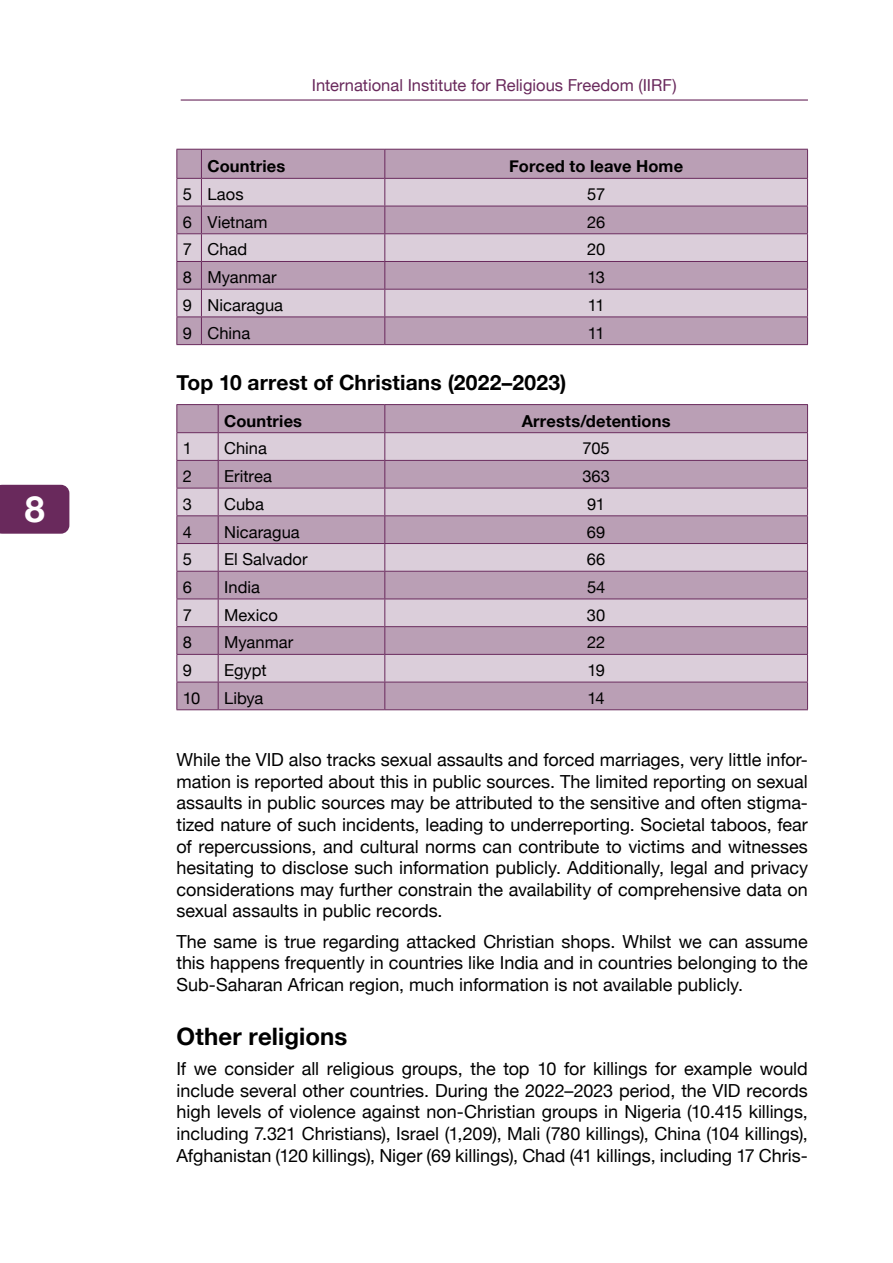
<style>
.page{position:relative;width:893px;height:1263px;background:#fff}
.page>*{position:absolute;margin:0;border:0;box-sizing:border-box;transform-origin:0 0}
.t1{font:700 36px "Helvetica Neue";color:#fff}
.t2{font:700 24px "Helvetica Neue";letter-spacing:.005em;color:#000}
.t3{font:700 21px "Helvetica Neue";letter-spacing:.01em;color:#000}
.t4{font:18px/21.6px "Helvetica Neue";color:#000;text-align:justify}
.t5{font:16.5px "Helvetica Neue";color:#000}
.t6{font:700 16.5px "Helvetica Neue";letter-spacing:.01em;color:#000}
.t7{font:16.5px "Helvetica Neue";color:#69295c}
</style>
<div class="page">
<div style="left:0;top:485px;width:69px;height:49px;background:#69295c"></div>
<hr style="left:181px;top:99px;width:627px;height:2px;background:#69295c">
<div style="left:202px;top:150px;width:605px;height:194px;background:#ba9fb5"></div>
<svg style="left:202px;top:179px;width:605px;height:137px;background:#cdbaca"></svg>
<hr style="left:201px;top:149px;width:184px;height:1px;background:#69295c">
<hr style="left:385px;top:149px;width:423px;height:1px;background:#69295c">
<hr style="left:201px;top:178px;width:184px;height:1px;background:#69295c">
<hr style="left:385px;top:178px;width:423px;height:1px;background:#69295c">
<hr style="left:201px;top:206px;width:184px;height:1px;background:#69295c">
<hr style="left:385px;top:206px;width:423px;height:1px;background:#69295c">
<hr style="left:201px;top:233px;width:184px;height:1px;background:#69295c">
<hr style="left:385px;top:233px;width:423px;height:1px;background:#69295c">
<hr style="left:201px;top:261px;width:184px;height:1px;background:#69295c">
<hr style="left:385px;top:261px;width:423px;height:1px;background:#69295c">
<hr style="left:201px;top:289px;width:184px;height:1px;background:#69295c">
<hr style="left:385px;top:289px;width:423px;height:1px;background:#69295c">
<hr style="left:201px;top:316px;width:184px;height:1px;background:#69295c">
<hr style="left:385px;top:316px;width:423px;height:1px;background:#69295c">
<svg style="left:384px;top:150px;width:1px;height:194px"></svg>
<svg style="left:807px;top:150px;width:1px;height:194px"></svg>
<svg style="left:176px;top:149px;width:26px;height:196px;background:#bea4b9"></svg>
<hr style="left:201px;top:344px;width:184px;height:1px;background:#69295c">
<hr style="left:385px;top:344px;width:423px;height:1px;background:#69295c">
<div style="left:177px;top:405px;width:630px;height:304px;background:#ba9fb5"></div>
<svg style="left:177px;top:433px;width:630px;height:249px;background:#cbb7c8"></svg>
<hr style="left:176px;top:404px;width:42px;height:1px;background:#69295c">
<hr style="left:218px;top:404px;width:167px;height:1px;background:#69295c">
<hr style="left:385px;top:404px;width:423px;height:1px;background:#69295c">
<hr style="left:176px;top:432px;width:42px;height:1px;background:#69295c">
<hr style="left:218px;top:432px;width:167px;height:1px;background:#69295c">
<hr style="left:385px;top:432px;width:423px;height:1px;background:#69295c">
<hr style="left:176px;top:460px;width:42px;height:1px;background:#69295c">
<hr style="left:218px;top:460px;width:167px;height:1px;background:#69295c">
<hr style="left:385px;top:460px;width:423px;height:1px;background:#69295c">
<hr style="left:176px;top:488px;width:42px;height:1px;background:#69295c">
<hr style="left:218px;top:488px;width:167px;height:1px;background:#69295c">
<hr style="left:385px;top:488px;width:423px;height:1px;background:#69295c">
<hr style="left:176px;top:515px;width:42px;height:1px;background:#69295c">
<hr style="left:218px;top:515px;width:167px;height:1px;background:#69295c">
<hr style="left:385px;top:515px;width:423px;height:1px;background:#69295c">
<hr style="left:176px;top:543px;width:42px;height:1px;background:#69295c">
<hr style="left:218px;top:543px;width:167px;height:1px;background:#69295c">
<hr style="left:385px;top:543px;width:423px;height:1px;background:#69295c">
<hr style="left:176px;top:571px;width:42px;height:1px;background:#69295c">
<hr style="left:218px;top:571px;width:167px;height:1px;background:#69295c">
<hr style="left:385px;top:571px;width:423px;height:1px;background:#69295c">
<hr style="left:176px;top:599px;width:42px;height:1px;background:#69295c">
<hr style="left:218px;top:599px;width:167px;height:1px;background:#69295c">
<hr style="left:385px;top:599px;width:423px;height:1px;background:#69295c">
<hr style="left:176px;top:626px;width:42px;height:1px;background:#69295c">
<hr style="left:218px;top:626px;width:167px;height:1px;background:#69295c">
<hr style="left:385px;top:626px;width:423px;height:1px;background:#69295c">
<hr style="left:176px;top:654px;width:42px;height:1px;background:#69295c">
<hr style="left:218px;top:654px;width:167px;height:1px;background:#69295c">
<hr style="left:385px;top:654px;width:423px;height:1px;background:#69295c">
<hr style="left:176px;top:682px;width:42px;height:1px;background:#69295c">
<svg style="left:176px;top:405px;width:1px;height:304px"></svg>
<hr style="left:218px;top:682px;width:167px;height:1px;background:#69295c">
<svg style="left:218px;top:405px;width:1px;height:304px"></svg>
<hr style="left:385px;top:682px;width:423px;height:1px;background:#69295c">
<svg style="left:384px;top:405px;width:1px;height:304px"></svg>
<svg style="left:807px;top:405px;width:1px;height:304px"></svg>
<hr style="left:176px;top:709px;width:42px;height:1px;background:#69295c">
<hr style="left:218px;top:709px;width:167px;height:1px;background:#69295c">
<hr style="left:385px;top:709px;width:423px;height:1px;background:#69295c">
<h1 class="t1" style="left:25px;top:481px;width:22px">8</h1>
<p class="t7" style="left:312px;top:73px;width:366px">International Institute for Religious Freedom (IIRF)</p>
<p class="t6" style="left:207px;top:154px;width:79px">Countries</p>
<p class="t6" style="left:509px;top:154px;width:175px">Forced to leave Home</p>
<p class="t5" style="left:183px;top:182px;width:62px">5 Laos</p>
<p class="t5" style="left:587px;top:182px;width:19px">57</p>
<p class="t5" style="left:183px;top:210px;width:86px">6 Vietnam</p>
<p class="t5" style="left:587px;top:210px;width:20px">26</p>
<p class="t5" style="left:183px;top:238px;width:66px">7 Chad</p>
<p class="t5" style="left:587px;top:238px;width:20px">20</p>
<p class="t5" style="left:183px;top:265px;width:95px">8 Myanmar</p>
<p class="t5" style="left:587px;top:265px;width:19px">13</p>
<p class="t5" style="left:183px;top:293px;width:102px">9 Nicaragua</p>
<p class="t5" style="left:588px;top:293px;width:18px">11</p>
<p class="t5" style="left:183px;top:321px;width:69px">9 China</p>
<p class="t5" style="left:588px;top:321px;width:18px">11</p>
<p class="t3" style="left:176px;top:366px;width:391px">Top 10 arrest of Christians (2022–2023)</p>
<p class="t6" style="left:224px;top:408px;width:79px">Countries</p>
<p class="t6" style="left:522px;top:408px;width:150px">Arrests/detentions</p>
<p class="t5" style="left:183px;top:437px;width:11px">1</p>
<p class="t5" style="left:224px;top:437px;width:44px">China</p>
<p class="t5" style="left:583px;top:437px;width:29px">705</p>
<p class="t5" style="left:183px;top:464px;width:11px">2</p>
<p class="t5" style="left:224px;top:464px;width:49px">Eritrea</p>
<p class="t5" style="left:582px;top:464px;width:29px">363</p>
<p class="t5" style="left:183px;top:492px;width:11px">3</p>
<p class="t5" style="left:224px;top:492px;width:41px">Cuba</p>
<p class="t5" style="left:587px;top:492px;width:19px">91</p>
<p class="t5" style="left:183px;top:520px;width:11px">4</p>
<p class="t5" style="left:224px;top:520px;width:77px">Nicaragua</p>
<p class="t5" style="left:587px;top:520px;width:20px">69</p>
<p class="t5" style="left:183px;top:547px;width:11px">5</p>
<p class="t5" style="left:224px;top:547px;width:85px">El Salvador</p>
<p class="t5" style="left:587px;top:547px;width:20px">66</p>
<p class="t5" style="left:183px;top:575px;width:11px">6</p>
<p class="t5" style="left:224px;top:575px;width:37px">India</p>
<p class="t5" style="left:587px;top:575px;width:20px">54</p>
<p class="t5" style="left:183px;top:603px;width:11px">7</p>
<p class="t5" style="left:224px;top:603px;width:55px">Mexico</p>
<p class="t5" style="left:587px;top:603px;width:20px">30</p>
<p class="t5" style="left:183px;top:630px;width:11px">8</p>
<p class="t5" style="left:224px;top:630px;width:71px">Myanmar</p>
<p class="t5" style="left:587px;top:630px;width:20px">22</p>
<p class="t5" style="left:183px;top:658px;width:11px">9</p>
<p class="t5" style="left:224px;top:658px;width:44px">Egypt</p>
<p class="t5" style="left:587px;top:658px;width:19px">19</p>
<p class="t5" style="left:183px;top:686px;width:19px">10</p>
<p class="t5" style="left:224px;top:686px;width:41px">Libya</p>
<p class="t5" style="left:588px;top:686px;width:19px">14</p>
<p class="t4" style="left:176px;top:750px;width:633px">While the VID also tracks sexual assaults and forced marriages, very little infor&shy;mation is reported about this in public sources. The limited reporting on sexual assaults in public sources may be attributed to the sensitive and often stigma&shy;tized nature of such incidents, leading to underreporting. Societal taboos, fear of repercussions, and cultural norms can contribute to victims and witnesses hesitating to disclose such information publicly. Additionally, legal and privacy considerations may further constrain the availability of comprehensive data on sexual assaults in public records.</p>
<p class="t4" style="left:176px;top:931px;width:633px">The same is true regarding attacked Christian shops. Whilst we can assume this happens frequently in countries like India and in countries belonging to the Sub-Saharan African region, much information is not available publicly.</p>
<h2 class="t2" style="left:176px;top:1018px;width:172px">Other religions</h2>
<p class="t4" style="left:176px;top:1059px;width:633px">If we consider all religious groups, the top 10 for killings for example would include several other countries. During the 2022–2023 period, the VID records high levels of violence against non-Christian groups in Nigeria (10.415 killings, including 7.321 Christians), Israel (1,209), Mali (780 killings), China (104 killings), Afghanistan (120 killings), Niger (69 killings), Chad (41 killings, including 17 Chris-</p>
</div>
